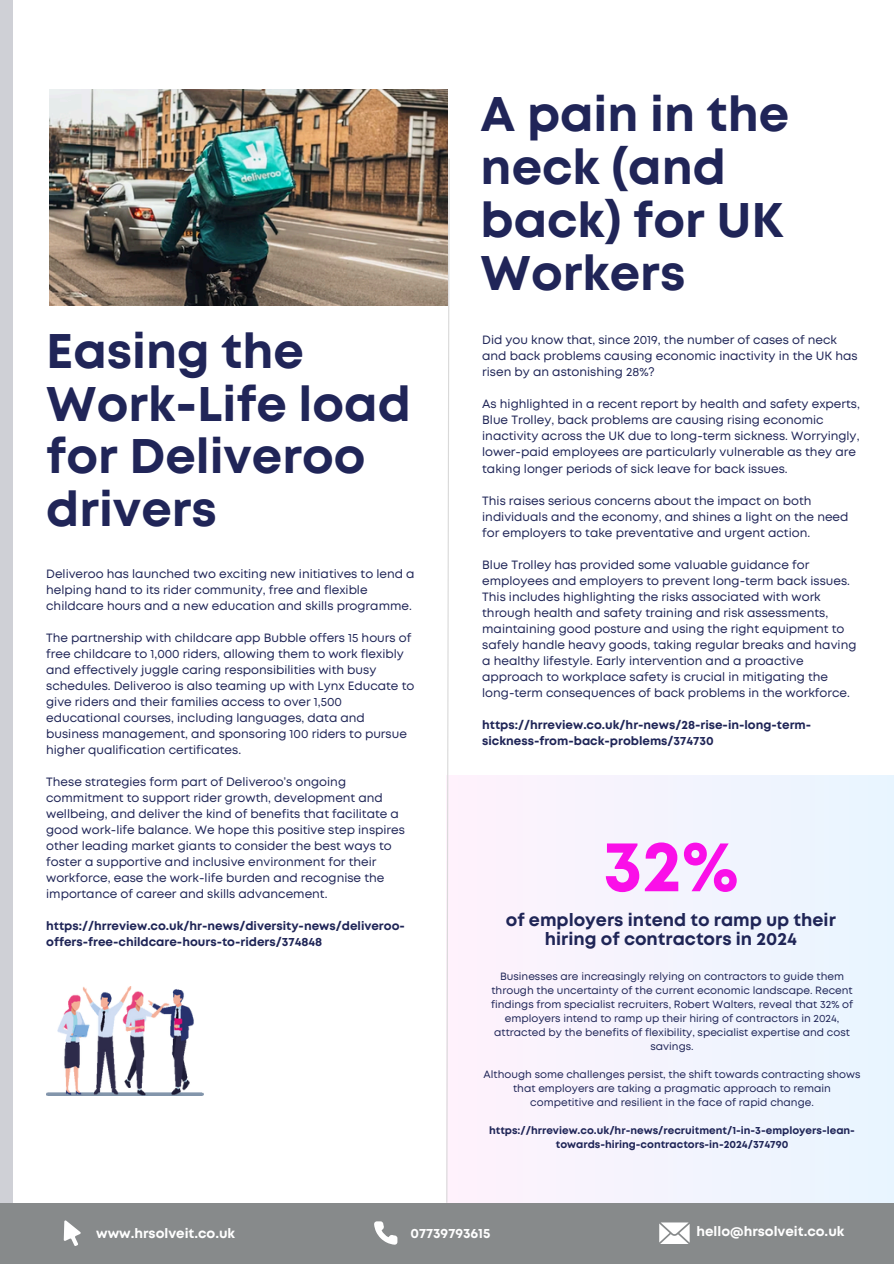
<style>
.page{position:relative;width:894px;height:1264px;background:#fff}
.page>*{position:absolute;margin:0;border:0;box-sizing:border-box;transform-origin:0 0}
.t1{font:700 71.85px "Mont";color:#fa0fe8}
.t2{font:700 48.45px/52.8px "Mont";color:#202558}
.t3{font:700 17.7px/19.2px "Mont";color:#1f2557;text-align:center}
.t4{font:700 13.5px "Mont";color:#fff}
.t5{font:12px/16px "Mont";color:#1f2557}
.t6{font:700 12px/16px "Mont";color:#1f2557}
.t7{font:10.5px/14px "Mont";color:#1f2557;text-align:center}
.t8{font:700 10.5px/14px "Mont";color:#1f2557;text-align:center}
</style>
<div class="page">
<div style="left:0;top:0;width:12px;height:1263px;background:#cfd0d6"></div>
<div style="left:0;top:1202px;width:893px;height:61px;background:#878a8b"></div>
<svg style="left:374px;top:1221px;width:23px;height:23px"></svg>
<svg style="left:64px;top:1220px;width:17px;height:25px"></svg>
<svg style="left:659px;top:1222px;width:30px;height:21px"></svg>
<div style="left:446px;top:775px;width:447px;height:427px;background:#f4f4fd"></div>
<svg style="left:445px;top:157px;width:5px;height:1046px"></svg>
<img style="left:50px;top:89px;width:397px;height:216px">
<img style="left:46px;top:986px;width:158px;height:109px">
<h2 class="t2" style="left:480px;top:91px;width:310px">A pain in the neck (and back) for UK<br>Workers</h2>
<h5 class="t2" style="left:46px;top:328px;width:366px">Easing the<br>Work-Life load for Deliveroo drivers</h5>
<h4 class="t5" style="left:482px;top:333px;width:377px">Did you know that, since 2019, the number of cases of neck and back problems causing economic inactivity in the UK has risen by an astonishing 28%?</h4>
<h5 class="t5" style="left:482px;top:397px;width:379px">As highlighted in a recent report by health and safety experts, Blue Trolley, back problems are causing rising economic inactivity across the UK due to long-term sickness. Worryingly, lower-paid employees are particularly vulnerable as they are taking longer periods of sick leave for back issues.</h5>
<h5 class="t5" style="left:482px;top:493px;width:368px">This raises serious concerns about the impact on both individuals and the economy, and shines a light on the need for employers to take preventative and urgent action.</h5>
<h5 class="t5" style="left:482px;top:557px;width:375px">Blue Trolley has provided some valuable guidance for employees and employers to prevent long-term back issues.<br>This includes highlighting the risks associated with work through health and safety training and risk assessments, maintaining good posture and using the right equipment to safely handle heavy goods, taking regular breaks and having a healthy lifestyle. Early intervention and a proactive approach to workplace safety is crucial in mitigating the long-term consequences of back problems in the workforce.</h5>
<h4 class="t6" style="left:482px;top:717px;width:330px">https://hrreview.co.uk/hr-news/28-rise-in-long-term&shy;sickness-from-back-problems/374730</h4>
<h1 class="t5" style="left:46px;top:566px;width:370px">Deliveroo has launched two exciting new initiatives to lend a helping hand to its rider community, free and flexible childcare hours and a new education and skills programme.</h1>
<h5 class="t5" style="left:46px;top:630px;width:369px">The partnership with childcare app Bubble offers 15 hours of free childcare to 1,000 riders, allowing them to work flexibly and effectively juggle caring responsibilities with busy schedules. Deliveroo is also teaming up with Lynx Educate to give riders and their families access to over 1,500 educational courses, including languages, data and business management, and sponsoring 100 riders to pursue higher qualification certificates.</h5>
<h5 class="t5" style="left:46px;top:774px;width:360px">These strategies form part of Deliveroo’s ongoing commitment to support rider growth, development and wellbeing, and deliver the kind of benefits that facilitate a good work-life balance. We hope this positive step inspires other leading market giants to consider the best ways to foster a supportive and inclusive environment for their workforce, ease the work-life burden and recognise the importance of career and skills advancement.</h5>
<h5 class="t6" style="left:46px;top:919px;width:360px">https://hrreview.co.uk/hr-news/diversity-news/deliveroo&shy;offers-free-childcare-hours-to-riders/374848</h5>
<p class="t1" style="left:602px;top:839px;width:137px">32%</p>
<p class="t3" style="left:505px;top:911px;width:331px">of employers intend to ramp up their hiring of contractors in 2024</p>
<p class="t7" style="left:491px;top:970px;width:363px">Businesses are increasingly relying on contractors to guide them through the uncertainty of the current economic landscape. Recent findings from specialist recruiters, Robert Walters, reveal that 32% of employers intend to ramp up their hiring of contractors in 2024, attracted by the benefits of flexibility, specialist expertise and cost savings.</p>
<p class="t7" style="left:483px;top:1068px;width:378px">Although some challenges persist, the shift towards contracting shows that employers are taking a pragmatic approach to remain competitive and resilient in the face of rapid change.</p>
<h6 class="t8" style="left:489px;top:1124px;width:367px">https://hrreview.co.uk/hr-news/recruitment/1-in-3-employers-lean&shy;towards-hiring-contractors-in-2024/374790</h6>
<p class="t4" style="left:96px;top:1228px;width:140px">www.hrsolveit.co.uk</p>
<h3 class="t4" style="left:410px;top:1228px;width:82px">07739793615</h3>
<p class="t4" style="left:696px;top:1226px;width:149px">hello@hrsolveit.co.uk</p>
</div>
